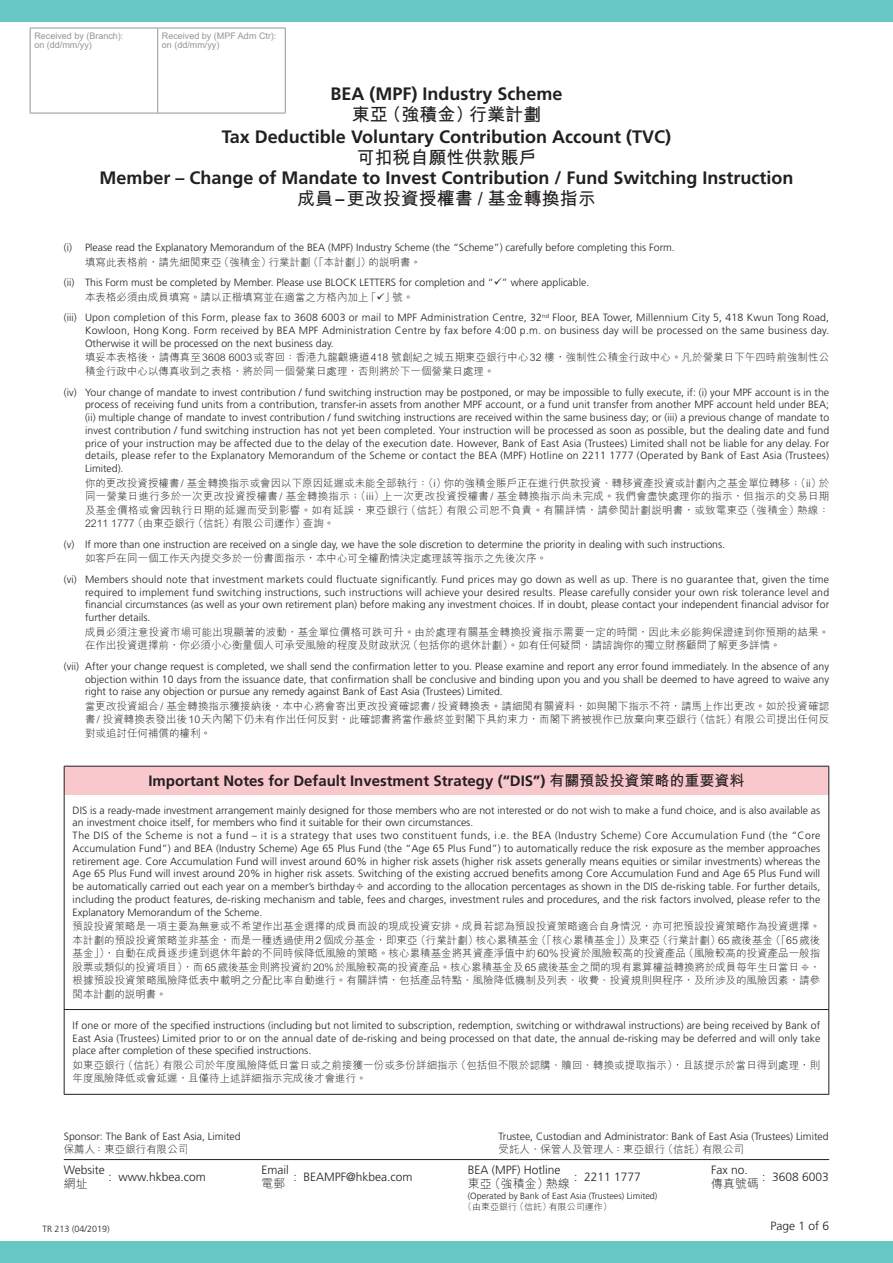
<style>
.page{position:relative;width:893px;height:1263px;background:#fff}
.page>*{position:absolute;margin:0;border:0;box-sizing:border-box;transform-origin:0 0}
.t1{font:700 18px "Frutiger LT Std";color:#231f20}
.t2{font:18px "M Hei HK Bold E Ten B5 H";color:#231f20}
.t3{font:700 15px "Frutiger LT Std";color:#231f20}
.t4{font:300 12px "Frutiger LT Std";color:#231f20}
.t5{font:12px "M Hei HK Light E Ten B5 H";color:#231f20}
.t6{font:300 10.5px/12.8px "Frutiger LT Std";color:#231f20;text-align:justify}
.t7{font:10.5px/13.5px "M Hei HK Light E Ten B5 H";letter-spacing:.005em;color:#231f20}
.t8{font:9px/9px "Arial";color:#939598}
.t9{font:300 9px "Frutiger LT Std";color:#231f20}
.t10{font:9px "M Hei HK Light E Ten B5 H";color:#231f20}
.s1{font-family:"Frutiger LT Std";font-weight:700}
.s2{font-family:"M Hei HK Bold E Ten B5 H";font-weight:400}
</style>
<div class="page">
<div style="left:0;top:0;width:893px;height:21px;background:#66c7c5"></div>
<div style="left:0;top:1242px;width:893px;height:21px;background:#66c7c5"></div>
<hr style="left:30px;top:28px;width:128px;height:1px;background:#939598">
<hr style="left:30px;top:28px;width:1px;height:85px;background:#939598">
<hr style="left:158px;top:28px;width:128px;height:1px;background:#939598">
<hr style="left:157px;top:28px;width:1px;height:85px;background:#939598">
<hr style="left:285px;top:28px;width:1px;height:85px;background:#939598">
<hr style="left:30px;top:113px;width:256px;height:1px;background:#939598">
<div style="left:64px;top:766px;width:765px;height:28px;background:#f9c8cc"></div>
<hr style="left:64px;top:1009px;width:765px;height:1px;background:#231f20">
<hr style="left:64px;top:766px;width:765px;height:1px;background:#231f20">
<svg style="left:64px;top:766px;width:1px;height:28px"></svg>
<svg style="left:828px;top:766px;width:1px;height:28px"></svg>
<hr style="left:64px;top:794px;width:1px;height:215px;background:#231f20">
<hr style="left:828px;top:794px;width:1px;height:215px;background:#231f20">
<hr style="left:64px;top:1010px;width:1px;height:84px;background:#231f20">
<hr style="left:828px;top:1010px;width:1px;height:84px;background:#231f20">
<hr style="left:64px;top:1094px;width:765px;height:1px;background:#231f20">
<hr style="left:64px;top:1159px;width:765px;height:1px;background:#231f20">
<p class="t8" style="left:34px;top:31px;width:91px">Received by (Branch): on (dd/mm/yy)</p>
<p class="t8" style="left:162px;top:31px;width:116px">Received by (MPF Adm Ctr): on (dd/mm/yy)</p>
<h1 class="t1" style="left:330px;top:87px;width:234px">BEA (MPF) Industry Scheme</h1>
<h1 class="t2" style="left:352px;top:107px;width:190px">東亞（強積金）行業計劃</h1>
<h1 class="t1" style="left:222px;top:130px;width:451px">Tax Deductible Voluntary Contribution Account (TVC)</h1>
<h1 class="t2" style="left:356px;top:150px;width:181px">可扣稅自願性供款賬戶</h1>
<h1 class="t1" style="left:99px;top:171px;width:696px">Member – Change of Mandate to Invest Contribution / Fund Switching Instruction</h1>
<h1 class="t2" style="left:297px;top:191px;width:300px">成員<span class="s1">–</span>更改投資授權書 / 基金轉換指示</h1>
<p class="t6" style="left:64px;top:242px;width:613px">(i) Please read the Explanatory Memorandum of the BEA (MPF) Industry Scheme (the “Scheme”) carefully before completing this Form.</p>
<p class="t7" style="left:85px;top:256px;width:337px">填寫此表格前，請先細閱東亞（強積金）行業計劃（「本計劃」）的說明書。</p>
<p class="t6" style="left:64px;top:277px;width:527px">(ii) This Form must be completed by Member. Please use BLOCK LETTERS for completion and “✓” where applicable.</p>
<p class="t7" style="left:85px;top:291px;width:330px">本表格必須由成員填寫。請以正楷填寫並在適當之方格內加上「✓」號。</p>
<p class="t6" style="left:85px;top:312px;width:746px;text-indent:-21px">(iii) Upon completion of this Form, please fax to 3608 6003 or mail to MPF Administration Centre, 32<sup>nd</sup> Floor, BEA Tower, Millennium City 5, 418 Kwun Tong Road, Kowloon, Hong Kong. Form received by BEA MPF Administration Centre by fax before 4:00 p.m. on business day will be processed on the same business day.<br>Otherwise it will be processed on the next business day.</p>
<p class="t7" style="left:85px;top:352px;width:746px">填妥本表格後，請傳真至3608 6003或寄回：香港九龍觀塘道418 號創紀之城五期東亞銀行中心32 樓，強制性公積金行政中心。凡於營業日下午四時前強制性公積金行政中心以傳真收到之表格，將於同一個營業日處理，否則將於下一個營業日處理。</p>
<p class="t6" style="left:85px;top:386px;width:746px;text-indent:-21px">(iv) Your change of mandate to invest contribution / fund switching instruction may be postponed, or may be impossible to fully execute, if: (i) your MPF account is in the process of receiving fund units from a contribution, transfer-in assets from another MPF account, or a fund unit transfer from another MPF account held under BEA; (ii) multiple change of mandate to invest contribution / fund switching instructions are received within the same business day; or (iii) a previous change of mandate to invest contribution / fund switching instruction has not yet been completed. Your instruction will be processed as soon as possible, but the dealing date and fund price of your instruction may be affected due to the delay of the execution date. However, Bank of East Asia (Trustees) Limited shall not be liable for any delay. For details, please refer to the Explanatory Memorandum of the Scheme or contact the BEA (MPF) Hotline on 2211 1777 (Operated by Bank of East Asia (Trustees)<br>Limited).</p>
<p class="t7" style="left:85px;top:477px;width:746px;text-align:justify">你的更改投資授權書/ 基金轉換指示或會因以下原因延遲或未能全部執行：（i）你的強積金賬戶正在進行供款投資、轉移資產投資或計劃內之基金單位轉移；（ii）於同一營業日進行多於一次更改投資授權書/ 基金轉換指示；（iii）上一次更改投資授權書 / 基金轉換指示尚未完成。我們會盡快處理你的指示，但指示的交易日期及基金價格或會因執行日期的延遲而受到影響。如有延誤，東亞銀行（信託）有限公司恕不負責。有關詳情，請參閱計劃說明書，或致電東亞（強積金）熱線：2211 1777 （由東亞銀行（信託）有限公司運作）查詢。</p>
<p class="t6" style="left:64px;top:538px;width:663px">(v) If more than one instruction are received on a single day, we have the sole discretion to determine the priority in dealing with such instructions.</p>
<p class="t7" style="left:85px;top:553px;width:464px">如客戶在同一個工作天內提交多於一份書面指示，本中心可全權酌情決定處理該等指示之先後次序。</p>
<p class="t6" style="left:85px;top:574px;width:746px;text-indent:-21px">(vi) Members should note that investment markets could fluctuate significantly. Fund prices may go down as well as up. There is no guarantee that, given the time required to implement fund switching instructions, such instructions will achieve your desired results. Please carefully consider your own risk tolerance level and financial circumstances (as well as your own retirement plan) before making any investment choices. If in doubt, please contact your independent financial advisor for further details.</p>
<p class="t7" style="left:85px;top:626px;width:746px">成員必須注意投資市場可能出現顯著的波動，基金單位價格可跌可升。由於處理有關基金轉換投資指示需要一定的時間，因此未必能夠保證達到你預期的結果。在作出投資選擇前，你必須小心衡量個人可承受風險的程度及財政狀況（包括你的退休計劃）。如有任何疑問，請諮詢你的獨立財務顧問了解更多詳情。</p>
<p class="t6" style="left:85px;top:661px;width:746px;text-indent:-21px">(vii) After your change request is completed, we shall send the confirmation letter to you. Please examine and report any error found immediately. In the absence of any objection within 10 days from the issuance date, that confirmation shall be conclusive and binding upon you and you shall be deemed to have agreed to waive any right to raise any objection or pursue any remedy against Bank of East Asia (Trustees) Limited.</p>
<p class="t7" style="left:85px;top:700px;width:746px;text-align:justify">當更改投資組合/ 基金轉換指示獲接納後，本中心將會寄出更改投資確認書/ 投資轉換表。請細閱有關資料，如與閣下指示不符，請馬上作出更改。如於投資確認書/ 投資轉換表發出後10天內閣下仍未有作出任何反對，此確認書將當作最終並對閣下具約束力，而閣下將被視作已放棄向東亞銀行（信託）有限公司提出任何反對或追討任何補償的權利。</p>
<h2 class="t3" style="left:148px;top:775px;width:598px">Important Notes for Default Investment Strategy (“DIS”) <span class="s2">有關預設投資策略的重要資料</span></h2>
<p class="t6" style="left:73px;top:804px;width:749px;text-align:left">DIS is a ready-made investment arrangement mainly designed for those members who are not interested or do not wish to make a fund choice, and is also available as an investment choice itself, for members who find it suitable for their own circumstances.<br>The DIS of the Scheme is not a fund – it is a strategy that uses two constituent funds, i.e. the BEA (Industry Scheme) Core Accumulation Fund (the “Core Accumulation Fund”) and BEA (Industry Scheme) Age 65 Plus Fund (the “Age 65 Plus Fund”) to automatically reduce the risk exposure as the member approaches retirement age. Core Accumulation Fund will invest around 60% in higher risk assets (higher risk assets generally means equities or similar investments) whereas the Age 65 Plus Fund will invest around 20% in higher risk assets. Switching of the existing accrued benefits among Core Accumulation Fund and Age 65 Plus Fund will be automatically carried out each year on a member’s birthday and according to the allocation percentages as shown in the DIS de-risking table. For further details, including the product features, de-risking mechanism and table, fees and charges, investment rules and procedures, and the risk factors involved, please refer to the Explanatory Memorandum of the Scheme.</p>
<p class="t7" style="left:73px;top:921px;width:749px;text-align:justify">預設投資策略是一項主要為無意或不希望作出基金選擇的成員而設的現成投資安排。成員若認為預設投資策略適合自身情況，亦可把預設投資策略作為投資選擇。本計劃的預設投資策略並非基金，而是一種透過使用2個成分基金，即東亞 （行業計劃）核心累積基金（「核心累積基金」）及東亞 （行業計劃）65歲後基金（「65歲後基金」），自動在成員逐步達到退休年齡的不同時候降低風險的策略。核心累積基金將其資產淨值中約60%投資於風險較高的投資產品（風險較高的投資產品一般指股票或類似的投資項目），而65歲後基金則將投資約20%於風險較高的投資產品。核心累積基金及65歲後基金之間的現有累算權益轉換將於成員每年生日當日 ，根據預設投資策略風險降低表中載明之分配比率自動進行。有關詳情，包括產品特點、風險降低機制及列表、收費、投資規則與程序，及所涉及的風險因素，請參閱本計劃的說明書。</p>
<p class="t6" style="left:73px;top:1020px;width:749px">If one or more of the specified instructions (including but not limited to subscription, redemption, switching or withdrawal instructions) are being received by Bank of East Asia (Trustees) Limited prior to or on the annual date of de-risking and being processed on that date, the annual de-risking may be deferred and will only take place after completion of these specified instructions.</p>
<p class="t7" style="left:73px;top:1059px;width:749px">如東亞銀行（信託）有限公司於年度風險降低日當日或之前接獲一份或多份詳細指示（包括但不限於認購、贖回、轉換或提取指示），且該提示於當日得到處理，則年度風險降低或會延遲，且僅待上述詳細指示完成後才會進行。</p>
<p class="t6" style="left:64px;top:1131px;width:178px">Sponsor: The Bank of East Asia, Limited</p>
<p class="t7" style="left:64px;top:1143px;width:126px">保薦人：東亞銀行有限公司</p>
<p class="t6" style="left:499px;top:1131px;width:332px">Trustee, Custodian and Administrator: Bank of East Asia (Trustees) Limited</p>
<p class="t7" style="left:499px;top:1143px;width:247px">受託人、保管人及管理人：東亞銀行（信託）有限公司</p>
<p class="t4" style="left:64px;top:1165px;width:43px">Website</p>
<p class="t5" style="left:64px;top:1179px;width:25px">網址</p>
<p class="t4" style="left:108px;top:1172px;width:99px">: www.hkbea.com</p>
<p class="t4" style="left:261px;top:1165px;width:29px">Email</p>
<p class="t5" style="left:261px;top:1179px;width:25px">電郵</p>
<p class="t4" style="left:293px;top:1172px;width:120px">: BEAMPF@hkbea.com</p>
<p class="t4" style="left:468px;top:1165px;width:94px">BEA (MPF) Hotline</p>
<p class="t5" style="left:468px;top:1179px;width:103px">東亞（強積金）熱線</p>
<p class="t4" style="left:574px;top:1172px;width:68px">: 2211 1777</p>
<p class="t4" style="left:711px;top:1165px;width:38px">Fax no.</p>
<p class="t5" style="left:711px;top:1179px;width:49px">傳真號碼</p>
<p class="t4" style="left:762px;top:1172px;width:68px">: 3608 6003</p>
<p class="t9" style="left:468px;top:1192px;width:191px">(Operated by Bank of East Asia (Trustees) Limited)</p>
<p class="t10" style="left:463px;top:1203px;width:150px">（由東亞銀行（信託）有限公司運作）</p>
<p class="t9" style="left:43px;top:1225px;width:69px">TR 213 (04/2019)</p>
<p class="t4" style="left:770px;top:1221px;width:60px">Page 1 of 6</p>
</div>
